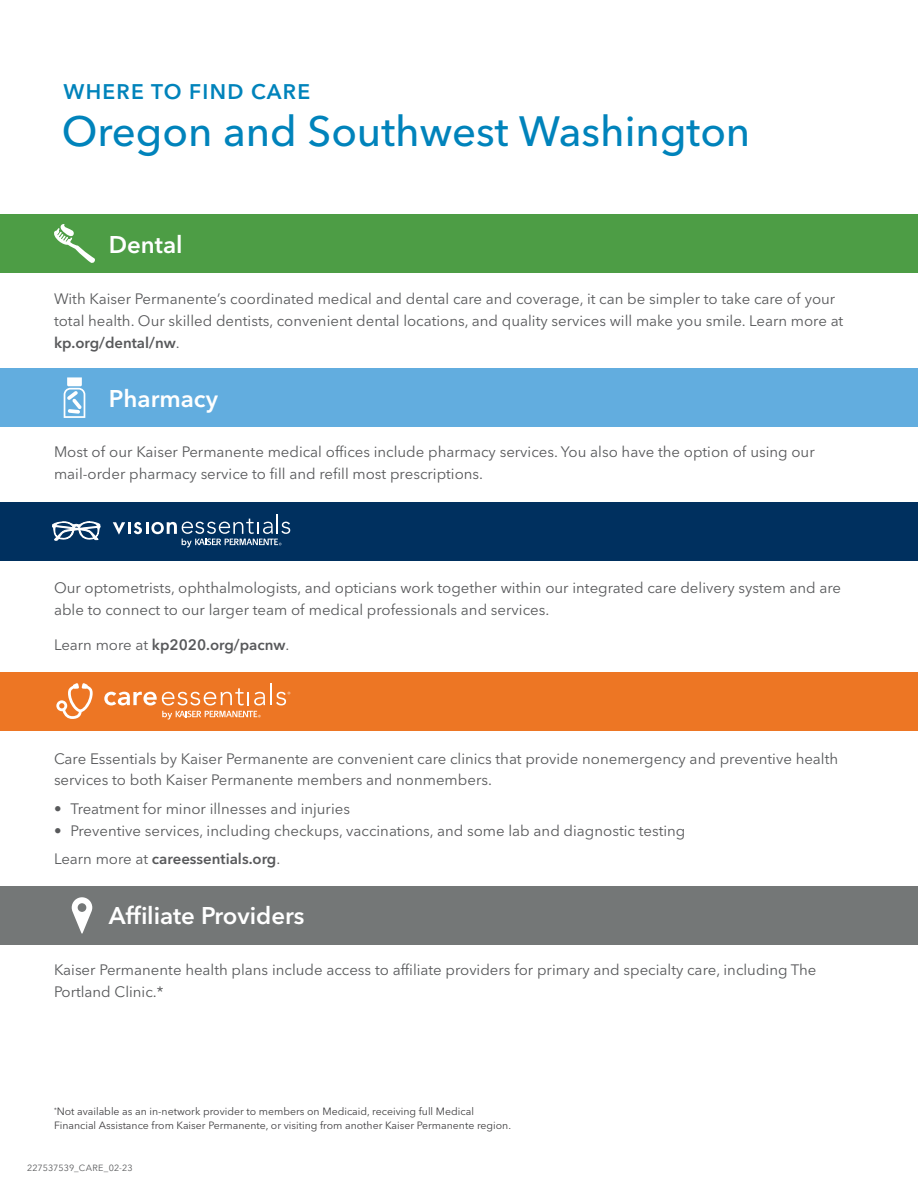
<style>
.page{position:relative;width:918px;height:1188px;background:#fff}
.page>*{position:absolute;margin:0;border:0;box-sizing:border-box;transform-origin:0 0}
.t1{font:500 42px "Avenir Next LT Pro";color:#0083bb}
.t2{font:600 24px "Avenir Next LT Pro";color:#fff}
.t3{font:600 21px "Avenir Next LT Pro";letter-spacing:.06em;color:#0083bb}
.t4{font:15px/21.8px "Avenir Next LT Pro";color:#58595b}
.t5{font:600 15px "Avenir Next LT Pro";color:#58595b}
.t6{font:10.5px/13.5px "Avenir Next LT Pro";color:#414042}
.t7{font:9px "Avenir Next";letter-spacing:.015em;color:#58595b}
.s1{font-weight:600}
.s2{font-weight:400}
</style>
<div class="page">
<div style="left:0;top:214px;width:918px;height:59px;background:#4d9d45"></div>
<div style="left:0;top:369px;width:918px;height:58px;background:#62addf"></div>
<div style="left:0;top:672px;width:918px;height:58px;background:#ed7624"></div>
<div style="left:0;top:502px;width:918px;height:58px;background:#00305f"></div>
<div style="left:0;top:886px;width:918px;height:58px;background:#747777"></div>
<svg style="left:54px;top:224px;width:41px;height:39px"></svg>
<svg style="left:64px;top:377px;width:21px;height:41px"></svg>
<svg style="left:162px;top:711px;width:99px;height:9px"></svg>
<svg style="left:104px;top:688px;width:161px;height:17px"></svg>
<hr style="left:270px;top:684px;width:2px;height:21px;background:#fff">
<svg style="left:276px;top:692px;width:14px;height:13px"></svg>
<svg style="left:72px;top:897px;width:20px;height:37px"></svg>
<svg style="left:56px;top:683px;width:37px;height:36px"></svg>
<svg style="left:52px;top:521px;width:49px;height:20px"></svg>
<svg style="left:113px;top:515px;width:177px;height:32px"></svg>
<h3 class="t3" style="left:63px;top:78px;width:248px">WHERE TO FIND CARE</h3>
<h1 class="t1" style="left:62px;top:106px;width:690px">Oregon and Southwest Washington</h1>
<h2 class="t2" style="left:109px;top:230px;width:75px">Dental</h2>
<p class="t4" style="left:54px;top:288px;width:791px">With Kaiser Permanente’s coordinated medical and dental care and coverage, it can be simpler to take care of your total health. Our skilled dentists, convenient dental locations, and quality services will make you smile. Learn more at <span class="s1">kp.org/dental/nw</span>.</p>
<h2 class="t2" style="left:109px;top:384px;width:111px">Pharmacy</h2>
<p class="t4" style="left:54px;top:441px;width:762px">Most of our Kaiser Permanente medical offices include pharmacy services. You also have the option of using our mail-order pharmacy service to fill and refill most prescriptions.</p>
<p class="t4" style="left:54px;top:577px;width:789px">Our optometrists, ophthalmologists, and opticians work together within our integrated care delivery system and are able to connect to our larger team of medical professionals and services.</p>
<p class="t5" style="left:54px;top:636px;width:237px"><span class="s2">Learn more at</span> kp2020.org/pacnw<span class="s2">.</span></p>
<p class="t4" style="left:54px;top:747px;width:786px">Care Essentials by Kaiser Permanente are convenient care clinics that provide nonemergency and preventive health services to both Kaiser Permanente members and nonmembers.</p>
<p class="t4" style="left:54px;top:798px;width:298px">• Treatment for minor illnesses and injuries</p>
<p class="t4" style="left:54px;top:816px;width:633px;line-height:28.5px">• Preventive services, including checkups, vaccinations, and some lab and diagnostic testing<br>Learn more at <span class="s1">careessentials.org</span>.</p>
<h2 class="t2" style="left:109px;top:901px;width:197px">Affiliate Providers</h2>
<p class="t4" style="left:54px;top:959px;width:764px">Kaiser Permanente health plans include access to affiliate providers for primary and specialty care, including The<br>Portland Clinic.*</p>
<p class="t6" style="left:54px;top:1105px;width:459px"><sup>*</sup>Not available as an in-network provider to members on Medicaid, receiving full Medical<br>Financial Assistance from Kaiser Permanente, or visiting from another Kaiser Permanente region.</p>
<p class="t7" style="left:27px;top:1160px;width:107px">227537539_CARE_02-23</p>
</div>
